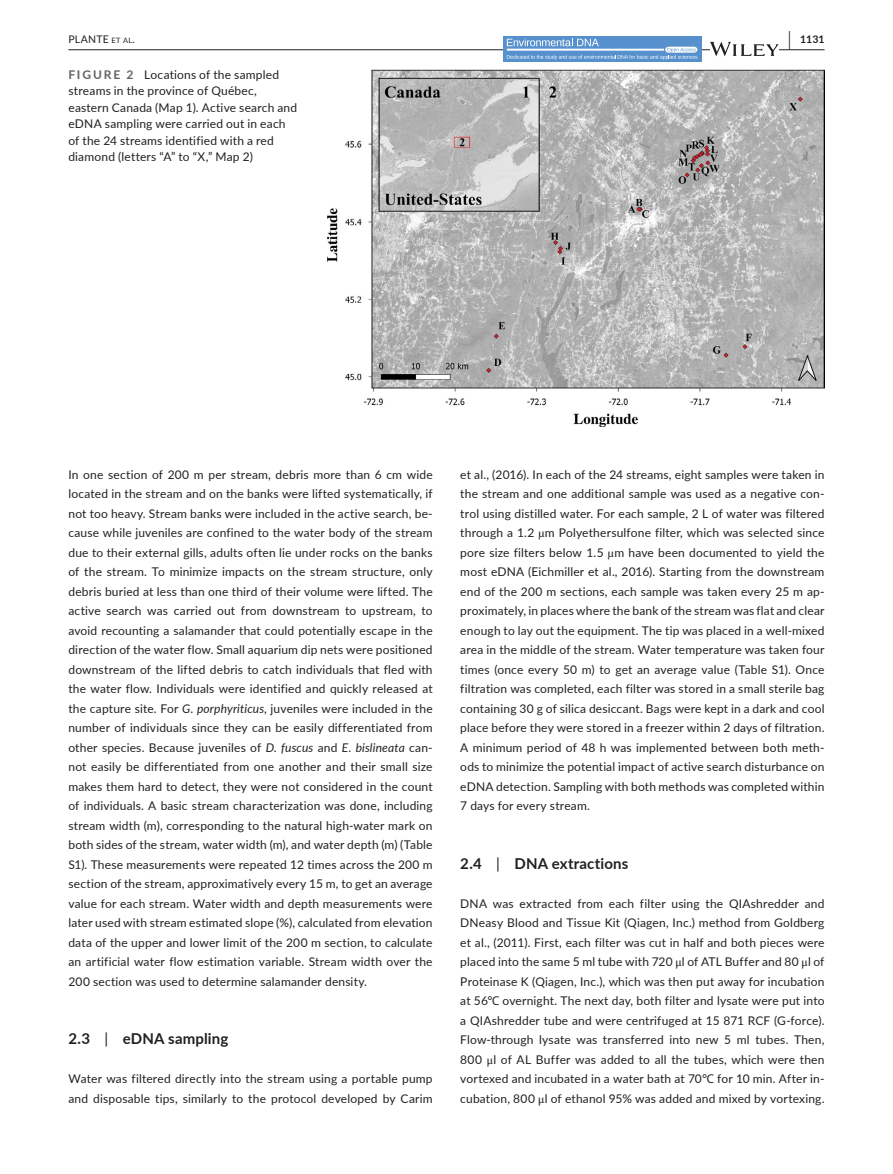
<style>
.page{position:relative;width:893px;height:1174px;background:#fff}
.page>*{position:absolute;margin:0;border:0;box-sizing:border-box;transform-origin:0 0}
.t1{font:700 15px "Lato";letter-spacing:.01em;color:#231f20}
.t2{font:12px/19.5px "Lato";letter-spacing:.015em;color:#231f20;text-align:justify}
.t3{font:10.5px "Lato";letter-spacing:.02em;color:#231f20}
.t4{font:700 10.5px "Lato";color:#231f20}
.s1{font-size:7.35px}
.s2{font-size:19.5px}
.s3{font-weight:700;color:#636366}
.s4{font-style:italic}
.s5{font-weight:400}
.s6{font-family:"STIX"}
.s7{font-family:"Noto Sans"}
</style>
<div class="page">
<hr style="left:68px;top:49px;width:756px;height:1px;background:#231f20">
<div style="left:503px;top:36px;width:198px;height:26px;background:#5791cd"></div>
<svg style="left:507px;top:38px;width:190px;height:22px"></svg>
<svg style="left:710px;top:42px;width:69px;height:14px"></svg>
<img style="left:327px;top:69px;width:497px;height:357px">
<p class="t3" style="left:68px;top:31px;width:68px">PLANTE <span class="s1">et al</span>.</p>
<p class="t4" style="left:789px;top:31px;width:37px"><span class="s2">|</span> 1131</p>
<p class="t2" style="left:68px;top:66px;width:230px;line-height:16.5px;text-align:left"><span class="s3">FIGURE 2</span> Locations of the sampled streams in the province of Québec, eastern Canada (Map 1). Active search and eDNA sampling were carried out in each of the 24 streams identified with a red diamond (letters “A” to “X,” Map 2)</p>
<p class="t2" style="left:68px;top:464px;width:366px">In one section of 200 m per stream, debris more than 6 cm wide located in the stream and on the banks were lifted systematically, if not too heavy. Stream banks were included in the active search, be&shy;cause while juveniles are confined to the water body of the stream due to their external gills, adults often lie under rocks on the banks of the stream. To minimize impacts on the stream structure, only debris buried at less than one third of their volume were lifted. The active search was carried out from downstream to upstream, to avoid recounting a salamander that could potentially escape in the direction of the water flow. Small aquarium dip nets were positioned downstream of the lifted debris to catch individuals that fled with the water flow. Individuals were identified and quickly released at the capture site. For <span class="s4">G</span>. <span class="s4">porphyriticus</span>, juveniles were included in the number of individuals since they can be easily differentiated from other species. Because juveniles of <span class="s4">D</span>. <span class="s4">fuscus</span> and <span class="s4">E</span>. <span class="s4">bislineata</span> can&shy;not easily be differentiated from one another and their small size makes them hard to detect, they were not considered in the count of individuals. A basic stream characterization was done, including stream width (m), corresponding to the natural high-water mark on both sides of the stream, water width (m), and water depth (m) (Table S1). These measurements were repeated 12 times across the 200 m section of the stream, approximatively every 15 m, to get an average value for each stream. Water width and depth measurements were later used with stream estimated slope (%), calculated from elevation data of the upper and lower limit of the 200 m section, to calculate an artificial water flow estimation variable. Stream width over the 200 section was used to determine salamander density.</p>
<p class="t1" style="left:68px;top:1028px;width:161px">2.3 <span class="s5">|</span> eDNA sampling</p>
<p class="t2" style="left:68px;top:1068px;width:366px">Water was filtered directly into the stream using a portable pump and disposable tips, similarly to the protocol developed by Carim</p>
<p class="t2" style="left:460px;top:464px;width:366px">et al., (2016). In each of the 24 streams, eight samples were taken in the stream and one additional sample was used as a negative con&shy;trol using distilled water. For each sample, 2 L of water was filtered through a 1.2 <span class="s6">µ</span>m Polyethersulfone filter, which was selected since pore size filters below 1.5 <span class="s6">µ</span>m have been documented to yield the most eDNA (Eichmiller et al., 2016). Starting from the downstream end of the 200 m sections, each sample was taken every 25 m ap&shy;proximately, in places where the bank of the stream was flat and clear enough to lay out the equipment. The tip was placed in a well-mixed area in the middle of the stream. Water temperature was taken four times (once every 50 m) to get an average value (Table S1). Once filtration was completed, each filter was stored in a small sterile bag containing 30 g of silica desiccant. Bags were kept in a dark and cool place before they were stored in a freezer within 2 days of filtration.<br>A minimum period of 48 h was implemented between both meth&shy;ods to minimize the potential impact of active search disturbance on eDNA detection. Sampling with both methods was completed within 7 days for every stream.</p>
<p class="t1" style="left:460px;top:852px;width:169px">2.4 <span class="s5">|</span> DNA extractions</p>
<p class="t2" style="left:460px;top:893px;width:366px">DNA was extracted from each filter using the QIAshredder and DNeasy Blood and Tissue Kit (Qiagen, Inc.) method from Goldberg et al., (2011). First, each filter was cut in half and both pieces were placed into the same 5 ml tube with 720 <span class="s6">μ</span>l of ATL Buffer and 80 <span class="s6">μ</span>l of Proteinase K (Qiagen, Inc.), which was then put away for incubation at 56<span class="s7">℃</span> overnight. The next day, both filter and lysate were put into a QIAshredder tube and were centrifuged at 15 871 RCF (G-force).<br>Flow-through lysate was transferred into new 5 ml tubes. Then, 800 <span class="s6">μ</span>l of AL Buffer was added to all the tubes, which were then vortexed and incubated in a water bath at 70<span class="s7">℃</span> for 10 min. After in&shy;cubation, 800 <span class="s6">μ</span>l of ethanol 95% was added and mixed by vortexing.</p>
</div>
